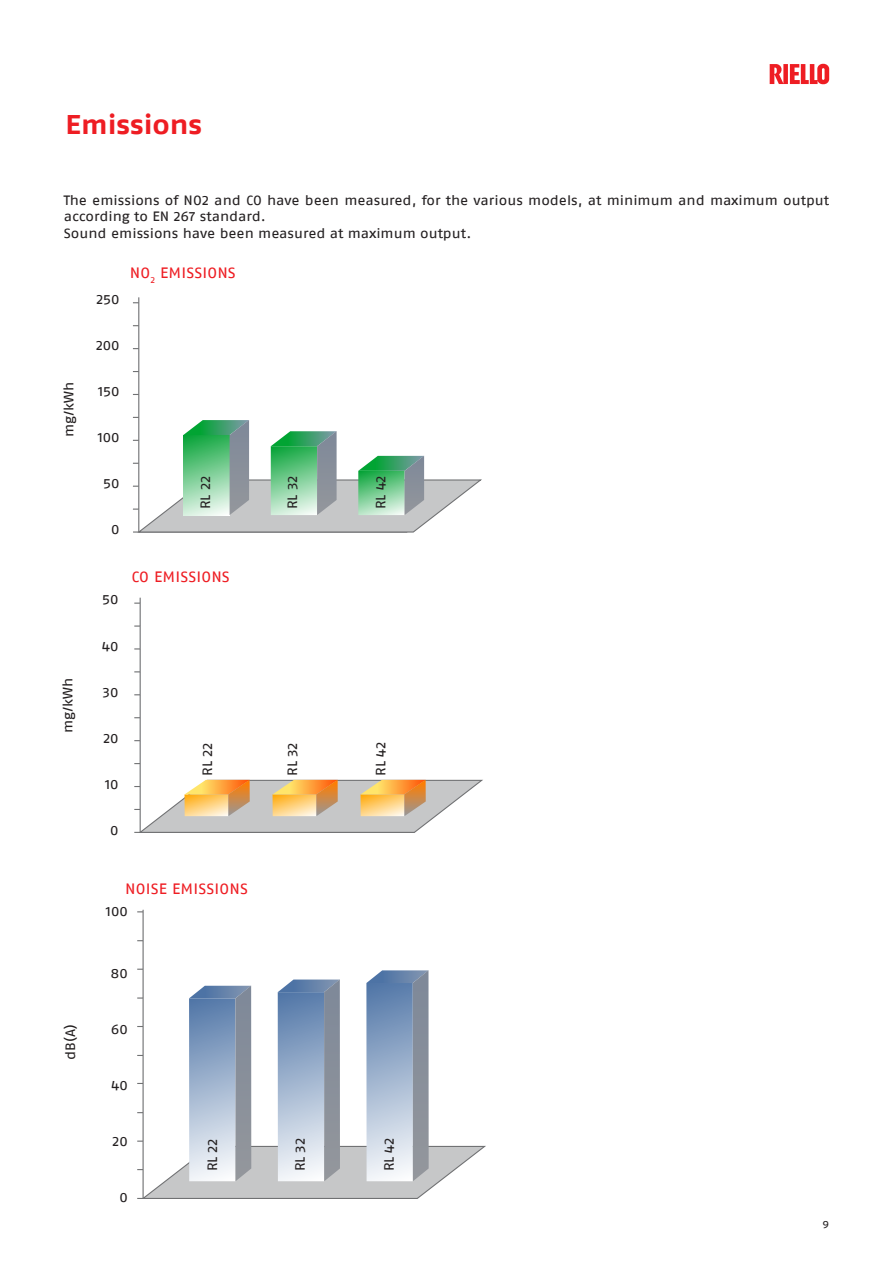
<style>
.page{position:relative;width:893px;height:1263px;background:#fff}
.page>*{position:absolute;margin:0;border:0;box-sizing:border-box;transform-origin:0 0}
.TITOLO{font:700 27px "Fago Ex Lf";color:#ee1d23}
.TESTO{font:15px "Fago Ex Lf";letter-spacing:.01em;color:#ee1d23}
.TESTI{font:13.5px/16.2px "Fago Ex Lf";color:#231f20}
.Sottotitolo_grigio_T{font:13.5px "Fago Ex Lf";color:#231f20}
.t1{font:10.5px "Fago Ex Lf";color:#231f20}
</style>
<div class="page">
<svg style="left:770px;top:64px;width:59px;height:20px"></svg>
<hr style="left:140px;top:598px;width:1px;height:234px;background:#707173">
<svg style="left:134px;top:625px;width:6px;height:2px"></svg>
<svg style="left:134px;top:779px;width:349px;height:54px"></svg>
<hr style="left:143px;top:910px;width:1px;height:288px;background:#707173">
<svg style="left:137px;top:969px;width:349px;height:230px"></svg>
<hr style="left:138px;top:297px;width:1px;height:235px;background:#707173">
<svg style="left:133px;top:417px;width:349px;height:116px"></svg>
<p class="TITOLO" style="left:66px;top:109px;width:138px">Emissions</p>
<p class="TESTI" style="left:64px;top:192px;width:767px">The emissions of NO2 and CO have been measured, for the various models, at minimum and maximum output according to EN 267 standard.</p>
<p class="TESTI" style="left:64px;top:224px;width:409px">Sound emissions have been measured at maximum output.</p>
<p class="Sottotitolo_grigio_T" style="left:61px;top:437px;width:57px;rotate:-90deg">mg/kWh</p>
<p class="Sottotitolo_grigio_T" style="left:60px;top:733px;width:57px;rotate:-90deg">mg/kWh</p>
<p class="Sottotitolo_grigio_T" style="left:96px;top:291px;width:25px">250</p>
<p class="Sottotitolo_grigio_T" style="left:96px;top:337px;width:25px">200</p>
<p class="Sottotitolo_grigio_T" style="left:98px;top:383px;width:23px">150</p>
<p class="Sottotitolo_grigio_T" style="left:98px;top:429px;width:23px">100</p>
<p class="TESTO" style="left:130px;top:264px;width:108px">NO<sub>2</sub> EMISSIONS</p>
<p class="Sottotitolo_grigio_T" style="left:103px;top:475px;width:18px">50</p>
<p class="Sottotitolo_grigio_T" style="left:284px;top:509px;width:35px;rotate:-90deg">RL 32</p>
<p class="Sottotitolo_grigio_T" style="left:373px;top:509px;width:35px;rotate:-90deg">RL 42</p>
<p class="Sottotitolo_grigio_T" style="left:198px;top:509px;width:34px;rotate:-90deg">RL 22</p>
<p class="Sottotitolo_grigio_T" style="left:111px;top:521px;width:10px">0</p>
<p class="Sottotitolo_grigio_T" style="left:102px;top:592px;width:18px">50</p>
<p class="Sottotitolo_grigio_T" style="left:102px;top:638px;width:18px">40</p>
<p class="Sottotitolo_grigio_T" style="left:103px;top:684px;width:17px">30</p>
<p class="Sottotitolo_grigio_T" style="left:103px;top:730px;width:17px">20</p>
<p class="Sottotitolo_grigio_T" style="left:105px;top:776px;width:15px">10</p>
<p class="TESTO" style="left:131px;top:568px;width:100px">CO EMISSIONS</p>
<p class="Sottotitolo_grigio_T" style="left:199px;top:776px;width:34px;rotate:-90deg">RL 22</p>
<p class="Sottotitolo_grigio_T" style="left:110px;top:822px;width:10px">0</p>
<p class="TESTO" style="left:125px;top:880px;width:124px">NOISE EMISSIONS</p>
<p class="Sottotitolo_grigio_T" style="left:106px;top:903px;width:23px">100</p>
<p class="Sottotitolo_grigio_T" style="left:284px;top:776px;width:35px;rotate:-90deg">RL 32</p>
<p class="Sottotitolo_grigio_T" style="left:373px;top:776px;width:35px;rotate:-90deg">RL 42</p>
<p class="Sottotitolo_grigio_T" style="left:111px;top:965px;width:19px">80</p>
<p class="Sottotitolo_grigio_T" style="left:63px;top:1060px;width:37px;rotate:-90deg">dB(A)</p>
<p class="Sottotitolo_grigio_T" style="left:111px;top:1021px;width:18px">60</p>
<p class="Sottotitolo_grigio_T" style="left:112px;top:1077px;width:18px">40</p>
<p class="Sottotitolo_grigio_T" style="left:112px;top:1133px;width:17px">20</p>
<p class="Sottotitolo_grigio_T" style="left:119px;top:1189px;width:10px">0</p>
<p class="Sottotitolo_grigio_T" style="left:204px;top:1171px;width:34px;rotate:-90deg">RL 22</p>
<p class="Sottotitolo_grigio_T" style="left:292px;top:1171px;width:35px;rotate:-90deg">RL 32</p>
<p class="Sottotitolo_grigio_T" style="left:381px;top:1171px;width:35px;rotate:-90deg">RL 42</p>
<p class="t1" style="left:822px;top:1218px;width:8px">9</p>
</div>
